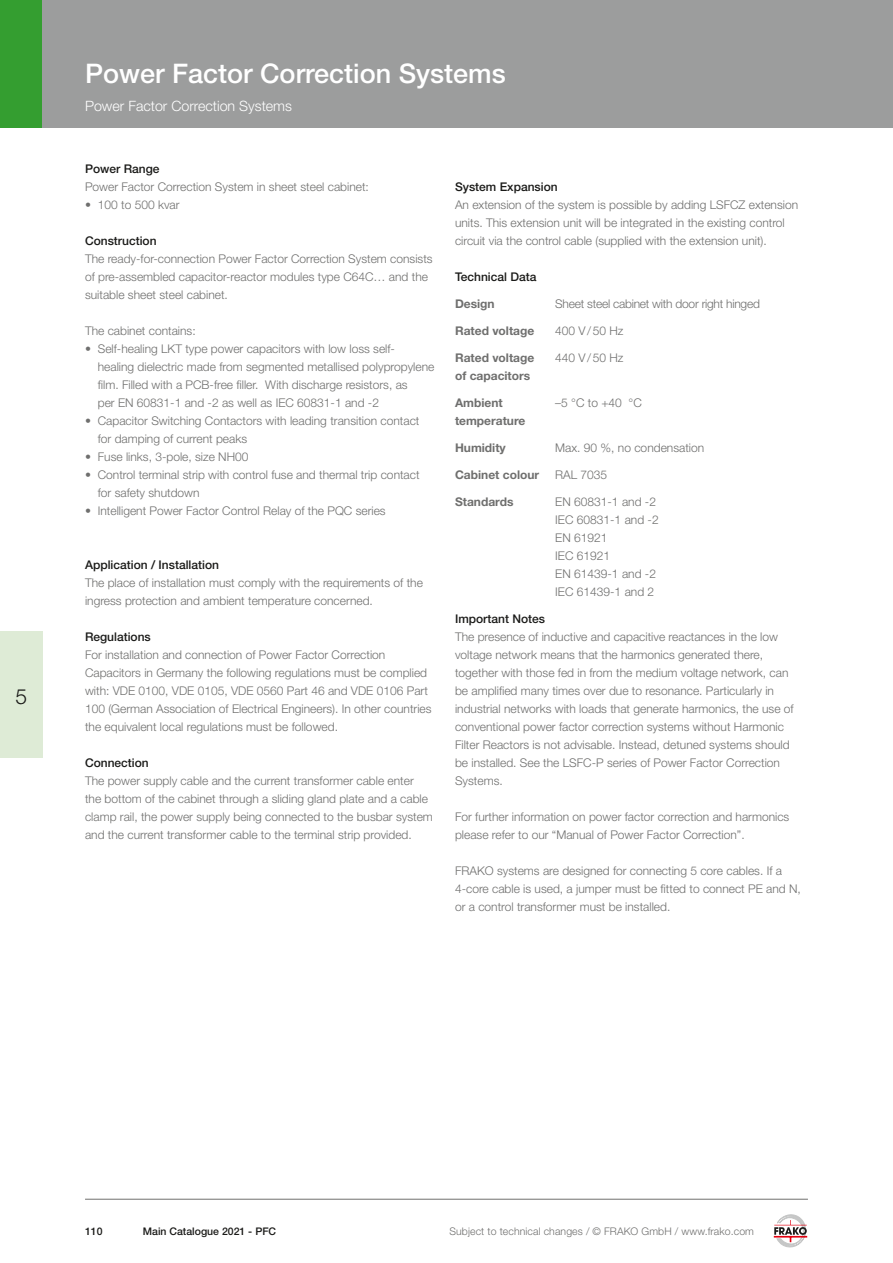
<style>
.page{position:relative;width:893px;height:1263px;background:#fff}
.page>*{position:absolute;margin:0;border:0;box-sizing:border-box;transform-origin:0 0}
.t1{font:500 27px "Helvetica Neue LT Std";color:#fff}
.t2{font:300 21px "Helvetica Neue LT Std";color:#1a1a18}
.t3{font:300 14.25px "Helvetica Neue LT Std";color:#fff}
.t4{font:300 12px/18px "Helvetica Neue LT Std";color:#6f6f6e}
.t5{font:500 12px "Helvetica Neue LT Std";color:#1a1a18}
.t6{font:700 12px/18px "Helvetica Neue LT Std";color:#6f6f6e}
.t7{font:300 12px "Helvetica Neue LT Std";letter-spacing:-.02em;color:#6f6f6e}
.t8{font:300 10.5px "Helvetica Neue LT Std";letter-spacing:.01em;color:#6f6f6e}
.t9{font:500 10.5px "Helvetica Neue LT Std";color:#1a1a18}
</style>
<div class="page">
<div style="left:0;top:0;width:43px;height:128px;background:#349e30"></div>
<div style="left:0;top:632px;width:43px;height:126px;background:#deebd6"></div>
<div style="left:43px;top:0;width:850px;height:128px;background:#9c9d9d"></div>
<hr style="left:85px;top:1199px;width:723px;height:1px;background:#6f6f6e">
<svg style="left:774px;top:1214px;width:34px;height:34px"></svg>
<h2 class="t2" style="left:15px;top:683px;width:13px">5</h2>
<h1 class="t1" style="left:85px;top:57px;width:422px">Power Factor Correction Systems</h1>
<p class="t3" style="left:85px;top:97px;width:208px">Power Factor Correction Systems</p>
<p class="t5" style="left:85px;top:161px;width:76px">Power Range</p>
<p class="t4" style="left:85px;top:177px;width:285px">Power Factor Correction System in sheet steel cabinet:</p>
<p class="t4" style="left:85px;top:195px;width:96px">• 100 to 500 kvar</p>
<p class="t5" style="left:85px;top:233px;width:73px">Construction</p>
<p class="t4" style="left:85px;top:249px;width:349px">The ready-for-connection Power Factor Correction System consists of pre-assembled capacitor-reactor modules type C64C… and the suitable sheet steel cabinet.</p>
<p class="t4" style="left:85px;top:321px;width:112px">The cabinet contains:</p>
<p class="t4" style="left:98px;top:339px;width:338px;text-indent:-13px">• Self-healing LKT type power capacitors with low loss self&shy;healing dielectric made from segmented metallised polypropylene film. Filled with a PCB-free filler. With discharge resistors, as<br>per EN 60831-1 and -2 as well as IEC 60831-1 and -2</p>
<p class="t4" style="left:98px;top:411px;width:323px;text-indent:-13px">• Capacitor Switching Contactors with leading transition contact for damping of current peaks</p>
<p class="t4" style="left:85px;top:447px;width:165px">• Fuse links, 3-pole, size NH00</p>
<p class="t4" style="left:98px;top:465px;width:323px;text-indent:-13px">• Control terminal strip with control fuse and thermal trip contact for safety shutdown</p>
<p class="t4" style="left:85px;top:501px;width:302px">• Intelligent Power Factor Control Relay of the PQC series</p>
<p class="t5" style="left:85px;top:557px;width:136px">Application / Installation</p>
<p class="t4" style="left:85px;top:573px;width:339px">The place of installation must comply with the requirements of the ingress protection and ambient temperature concerned.</p>
<p class="t5" style="left:85px;top:629px;width:67px">Regulations</p>
<p class="t4" style="left:85px;top:645px;width:348px">For installation and connection of Power Factor Correction Capacitors in Germany the following regulations must be complied with: VDE 0100, VDE 0105, VDE 0560 Part 46 and VDE 0106 Part 100 (German Association of Electrical Engineers). In other countries the equivalent local regulations must be followed.</p>
<p class="t5" style="left:85px;top:755px;width:65px">Connection</p>
<p class="t4" style="left:85px;top:771px;width:349px">The power supply cable and the current transformer cable enter the bottom of the cabinet through a sliding gland plate and a cable clamp rail, the power supply being connected to the busbar system and the current transformer cable to the terminal strip provided.</p>
<p class="t5" style="left:455px;top:179px;width:104px">System Expansion</p>
<p class="t4" style="left:455px;top:195px;width:345px">An extension of the system is possible by adding LSFCZ extension units. This extension unit will be integrated in the existing control circuit via the control cable (supplied with the extension unit).</p>
<p class="t5" style="left:455px;top:269px;width:83px">Technical Data</p>
<p class="t6" style="left:455px;top:294px;width:41px">Design</p>
<p class="t7" style="left:555px;top:296px;width:206px">Sheet steel cabinet with door right hinged</p>
<p class="t6" style="left:455px;top:321px;width:81px">Rated voltage</p>
<p class="t4" style="left:555px;top:321px;width:70px">400 V/50 Hz</p>
<p class="t6" style="left:455px;top:348px;width:81px">Rated voltage of capacitors</p>
<p class="t4" style="left:555px;top:348px;width:70px">440 V/50 Hz</p>
<p class="t6" style="left:455px;top:393px;width:72px">Ambient temperature</p>
<p class="t4" style="left:555px;top:393px;width:88px">–5 °C to +40 °C</p>
<p class="t6" style="left:455px;top:438px;width:52px">Humidity</p>
<p class="t4" style="left:555px;top:438px;width:150px">Max. 90 %, no condensation</p>
<p class="t6" style="left:455px;top:465px;width:86px">Cabinet colour</p>
<p class="t4" style="left:555px;top:465px;width:54px">RAL 7035</p>
<p class="t6" style="left:455px;top:492px;width:60px">Standards</p>
<p class="t4" style="left:555px;top:492px;width:105px">EN 60831-1 and -2<br>IEC 60831-1 and -2<br>EN 61921<br>IEC 61921<br>EN 61439-1 and -2<br>IEC 61439-1 and 2</p>
<p class="t5" style="left:455px;top:611px;width:92px">Important Notes</p>
<p class="t4" style="left:455px;top:627px;width:340px">The presence of inductive and capacitive reactances in the low voltage network means that the harmonics generated there, together with those fed in from the medium voltage network, can be amplified many times over due to resonance. Particularly in industrial networks with loads that generate harmonics, the use of conventional power factor correction systems without Harmonic Filter Reactors is not advisable. Instead, detuned systems should be installed. See the LSFC-P series of Power Factor Correction Systems.</p>
<p class="t4" style="left:455px;top:807px;width:336px">For further information on power factor correction and harmonics please refer to our “Manual of Power Factor Correction”.</p>
<p class="t4" style="left:455px;top:861px;width:347px">FRAKO systems are designed for connecting 5 core cables. If a<br>4-core cable is used, a jumper must be fitted to connect PE and N, or a control transformer must be installed.</p>
<p class="t9" style="left:85px;top:1225px;width:19px">110</p>
<p class="t9" style="left:143px;top:1225px;width:135px">Main Catalogue 2021 - PFC</p>
<p class="t8" style="left:449px;top:1224px;width:306px">Subject to technical changes / © FRAKO GmbH / www.frako.com</p>
</div>
